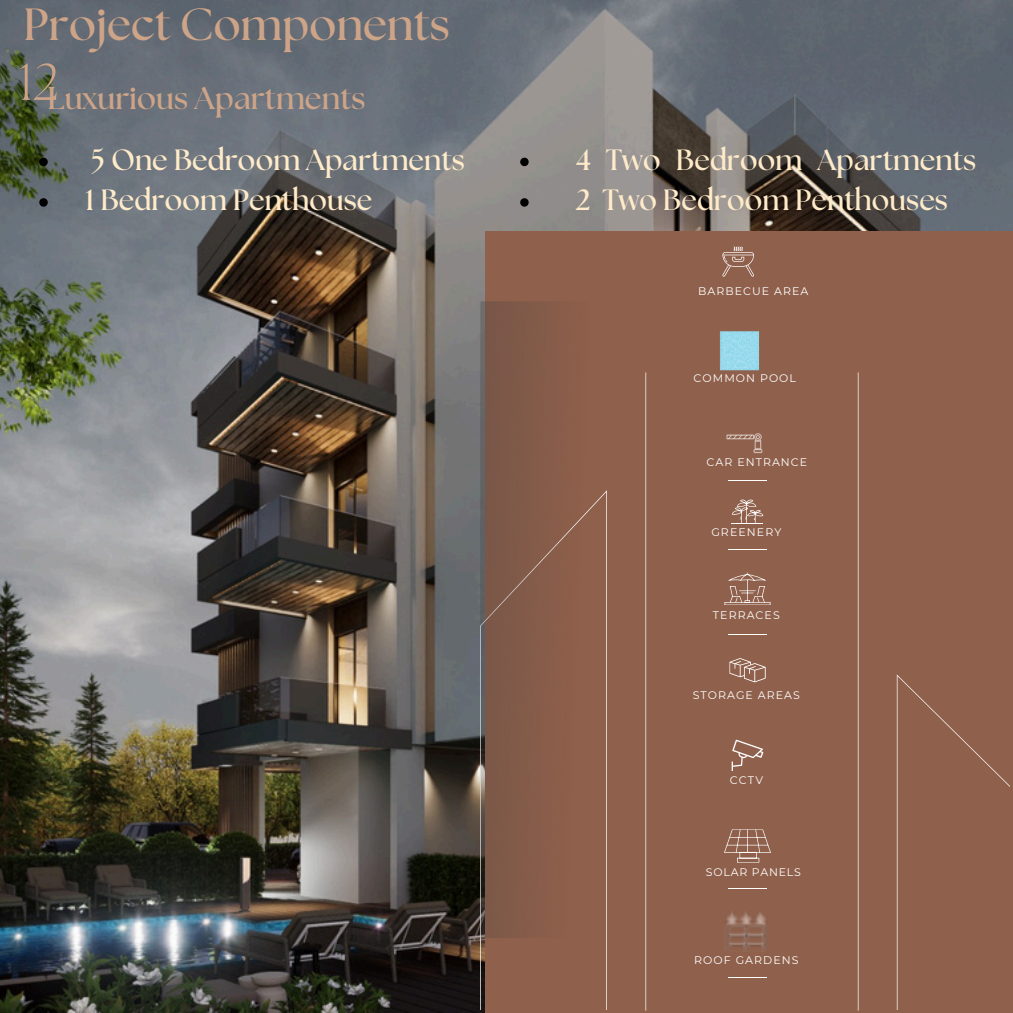
<style>
.page{position:relative;width:1013px;height:1013px;background:#fff}
.page>*{position:absolute;margin:0;border:0;box-sizing:border-box;transform-origin:0 0}
.t1{font:300 51.75px "The Seasons";color:#cda488}
.t2{font:700 45px "The Seasons";color:#cda488}
.t3{font:700 31.5px "The Seasons";color:#cda488}
.t4{font:700 29.25px/40.5px "The Seasons";color:#ffebc9}
.t5{font:11.03px "Montserrat";letter-spacing:.095em;color:#fff}
.t6{font:11.03px "Montserrat";letter-spacing:.07em;color:#fff}
</style>
<div class="page">
<img style="left:0;top:0;width:1012px;height:1012px">
<div style="left:481px;top:228px;width:531px;height:784px;background:#8f604b"></div>
<svg style="left:480px;top:490px;width:127px;height:520px"></svg>
<img style="left:645px;top:331px;width:214px;height:680px">
<svg style="left:896px;top:674px;width:114px;height:335px"></svg>
<img style="left:480px;top:301px;width:111px;height:636px">
<svg style="left:39px;top:158px;width:9px;height:8px"></svg>
<svg style="left:39px;top:198px;width:9px;height:9px"></svg>
<svg style="left:520px;top:158px;width:8px;height:8px"></svg>
<svg style="left:520px;top:198px;width:8px;height:9px"></svg>
<svg style="left:722px;top:246px;width:32px;height:31px"></svg>
<p class="t2" style="left:24px;top:4px;width:428px">Project Components</p>
<p class="t1" style="left:19px;top:58px;width:41px">12</p>
<p class="t3" style="left:48px;top:84px;width:319px">Luxurious Apartments</p>
<p class="t4" style="left:85px;top:141px;width:381px">5 One Bedroom Apartments<br>1 Bedroom Penthouse</p>
<p class="t4" style="left:575px;top:141px;width:402px">4 Two Bedroom Apartments<br>2 Two Bedroom Penthouses</p>
<p class="t5" style="left:698px;top:284px;width:112px">BARBECUE AREA</p>
<p class="t5" style="left:693px;top:371px;width:104px">COMMON POOL</p>
<p class="t5" style="left:706px;top:455px;width:102px">CAR ENTRANCE</p>
<p class="t5" style="left:711px;top:525px;width:71px">GREENERY</p>
<p class="t5" style="left:713px;top:608px;width:68px">TERRACES</p>
<p class="t5" style="left:692px;top:688px;width:108px">STORAGE AREAS</p>
<p class="t5" style="left:729px;top:773px;width:35px">CCTV</p>
<p class="t6" style="left:706px;top:864px;width:97px">SOLAR PANELS</p>
<p class="t5" style="left:694px;top:953px;width:106px">ROOF GARDENS</p>
</div>
